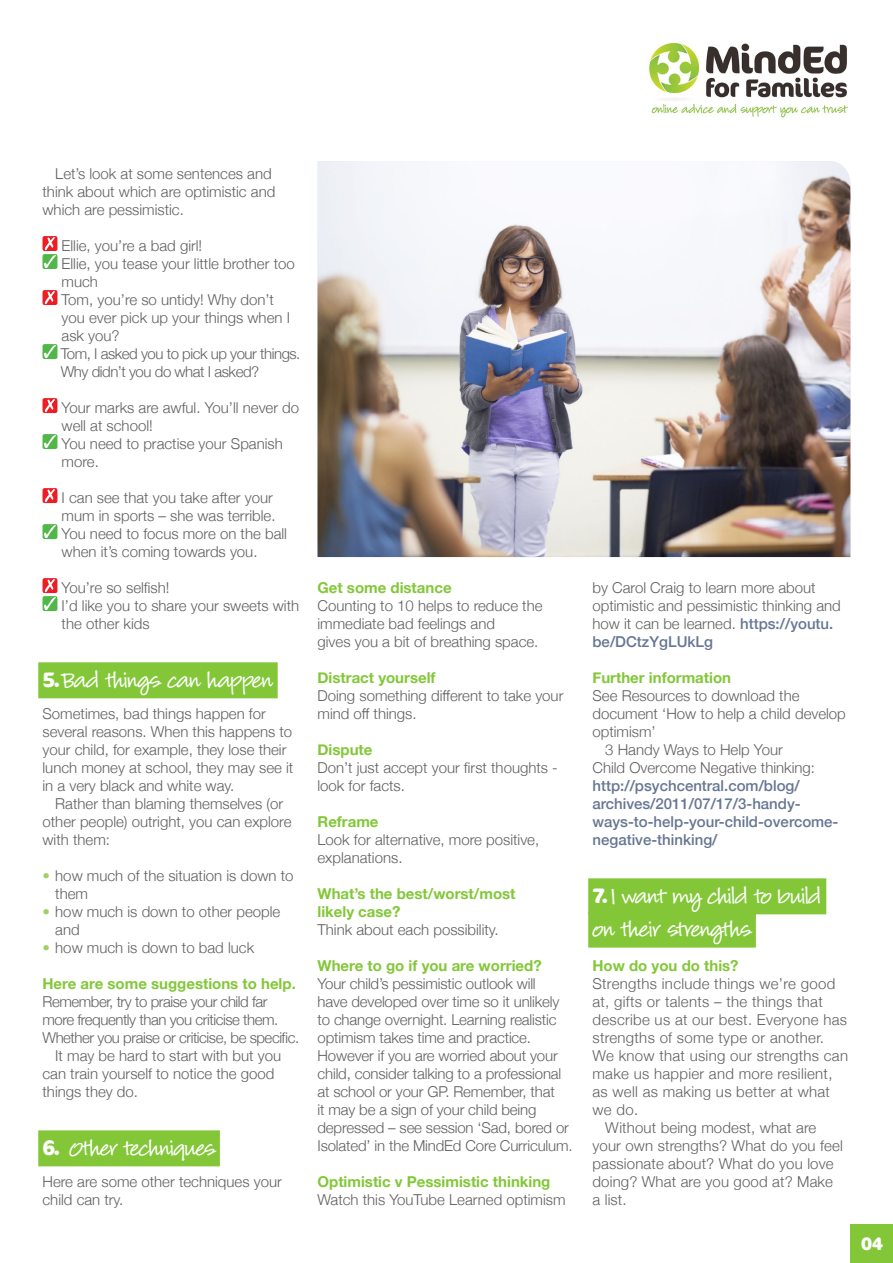
<style>
.page{position:relative;width:893px;height:1263px;background:#fff}
.page>*{position:absolute;margin:0;border:0;box-sizing:border-box;transform-origin:0 0}
.t1{font:34.5px/33.3px "Louisiana";letter-spacing:-.015em;color:#fff}
.t2{font:700 18px "Cocon OT";color:#fff}
.t3{font:300 15px/18px "Helvetica Neue";color:#625e5f}
.t4{font:300 15px "Helvetica Neue";letter-spacing:.02em;color:#625e5f}
.t5{font:700 15px/18px "Helvetica Neue";color:#83c739}
.t6{font:500 15px/18px "Helvetica Neue";color:#667693}
.t7{font:300 15px "Helvetica Neue";letter-spacing:-.03em;color:#625e5f}
.s1{font-family:"Cocon OT";font-weight:700;font-size:21px}
.s2{color:#9fd265}
.s3{font-weight:500;color:#667693}
</style>
<div class="page">
<img style="left:649px;top:43px;width:199px;height:75px">
<div style="left:588px;top:878px;width:238px;height:36px;background:#83c739"></div>
<div style="left:588px;top:911px;width:168px;height:36px;background:#83c739"></div>
<div style="left:38px;top:662px;width:240px;height:36px;background:#83c739"></div>
<div style="left:38px;top:1130px;width:182px;height:36px;background:#83c739"></div>
<svg style="left:43px;top:236px;width:14px;height:15px"></svg>
<div style="left:43px;top:254px;width:14px;height:15px;background:#50b848;border-radius:2px"></div>
<svg style="left:44px;top:237px;width:12px;height:31px"></svg>
<div style="left:43px;top:290px;width:14px;height:15px;background:#ed1d24;border-radius:2px"></div>
<svg style="left:45px;top:291px;width:10px;height:13px"></svg>
<svg style="left:43px;top:344px;width:14px;height:15px"></svg>
<svg style="left:44px;top:345px;width:12px;height:13px"></svg>
<div style="left:43px;top:398px;width:14px;height:15px;background:#ed1d24;border-radius:2px"></div>
<svg style="left:45px;top:399px;width:10px;height:13px"></svg>
<svg style="left:43px;top:434px;width:14px;height:15px"></svg>
<svg style="left:44px;top:435px;width:12px;height:13px"></svg>
<div style="left:43px;top:488px;width:14px;height:15px;background:#ed1d24;border-radius:2px"></div>
<svg style="left:45px;top:489px;width:10px;height:13px"></svg>
<svg style="left:43px;top:524px;width:14px;height:15px"></svg>
<svg style="left:44px;top:525px;width:12px;height:13px"></svg>
<svg style="left:43px;top:578px;width:14px;height:15px"></svg>
<div style="left:43px;top:596px;width:14px;height:15px;background:#50b848;border-radius:2px"></div>
<svg style="left:44px;top:579px;width:12px;height:31px"></svg>
<div style="left:850px;top:1224px;width:43px;height:39px;background:#83c739"></div>
<img style="left:317px;top:161px;width:533px;height:396px">
<p class="t3" style="left:43px;top:164px;width:234px;text-indent:13px">Let’s look at some sentences and think about which are optimistic and which are pessimistic.</p>
<p class="t3" style="left:61px;top:236px;width:241px">Ellie, you’re a bad girl!<br>Ellie, you tease your little brother too much<br>Tom, you’re so untidy! Why don’t<br>you ever pick up your things when I ask you?<br>Tom, I asked you to pick up your things.<br>Why didn’t you do what I asked?</p>
<p class="t3" style="left:62px;top:398px;width:239px">Your marks are awful. You’ll never do well at school!<br>You need to practise your Spanish more.</p>
<p class="t3" style="left:62px;top:488px;width:227px">I can see that you take after your mum in sports – she was terrible.<br>You need to focus more on the ball when it’s coming towards you.</p>
<p class="t3" style="left:62px;top:578px;width:239px">You’re so selfish!<br>I’d like you to share your sweets with the other kids</p>
<h1 class="t1" style="left:43px;top:658px;width:232px"><span class="s1">5.</span> Bad things can happen</h1>
<p class="t3" style="left:43px;top:704px;width:252px">Sometimes, bad things happen for several reasons. When this happens to your child, for example, they lose their lunch money at school, they may see it in a very black and white way.</p>
<p class="t3" style="left:43px;top:794px;width:250px;text-indent:13px">Rather than blaming themselves (or other people) outright, you can explore with them:</p>
<p class="t3" style="left:55px;top:866px;width:240px;text-indent:-13px"><span class="s2">•</span> how much of the situation is down to them</p>
<p class="t3" style="left:55px;top:902px;width:227px;text-indent:-13px"><span class="s2">•</span> how much is down to other people and</p>
<p class="t3" style="left:43px;top:938px;width:213px"><span class="s2">•</span> how much is down to bad luck</p>
<p class="t5" style="left:43px;top:975px;width:255px">Here are some suggestions to help.</p>
<p class="t7" style="left:43px;top:990px;width:227px">Remember, try to praise your child far</p>
<p class="t7" style="left:43px;top:1008px;width:237px">more frequently than you criticise them.</p>
<p class="t7" style="left:43px;top:1026px;width:258px">Whether you praise or criticise, be specific.</p>
<p class="t3" style="left:55px;top:1046px;width:227px">It may be hard to start with but you</p>
<p class="t3" style="left:43px;top:1064px;width:234px">can train yourself to notice the good</p>
<p class="t3" style="left:43px;top:1082px;width:97px">things they do.</p>
<h1 class="t1" style="left:43px;top:1126px;width:175px"><span class="s1">6.</span> Other techniques</h1>
<p class="t3" style="left:43px;top:1172px;width:241px">Here are some other techniques your child can try.</p>
<p class="t5" style="left:317px;top:579px;width:136px">Get some distance</p>
<p class="t3" style="left:317px;top:596px;width:227px">Counting to 10 helps to reduce the immediate bad feelings and<br>gives you a bit of breathing space.</p>
<p class="t5" style="left:317px;top:669px;width:120px">Distract yourself</p>
<p class="t3" style="left:317px;top:686px;width:247px">Doing something different to take your mind off things.</p>
<p class="t5" style="left:317px;top:741px;width:56px">Dispute</p>
<p class="t3" style="left:317px;top:758px;width:242px">Don’t just accept your first thoughts - look for facts.</p>
<p class="t5" style="left:317px;top:813px;width:63px">Reframe</p>
<p class="t3" style="left:317px;top:830px;width:223px">Look for alternative, more positive, explanations.</p>
<p class="t5" style="left:317px;top:885px;width:200px">What’s the best/worst/most likely case?</p>
<p class="t3" style="left:317px;top:920px;width:183px">Think about each possibility.</p>
<p class="t5" style="left:317px;top:957px;width:226px">Where to go if you are worried?</p>
<p class="t3" style="left:317px;top:974px;width:257px">Your child’s pessimistic outlook will<br>have developed over time so it unlikely to change overnight. Learning realistic optimism takes time and practice.<br>However if you are worried about your child, consider talking to a professional at school or your GP. Remember, that<br>it may be a sign of your child being depressed – see session ‘Sad, bored or Isolated’ in the MindEd Core Curriculum.</p>
<p class="t5" style="left:317px;top:1173px;width:234px">Optimistic v Pessimistic thinking</p>
<p class="t3" style="left:317px;top:1190px;width:250px">Watch this YouTube Learned optimism</p>
<p class="t3" style="left:592px;top:578px;width:250px">by Carol Craig to learn more about optimistic and pessimistic thinking and how it can be learned. <span class="s3">https://youtu. be/DCtzYgLUkLg</span></p>
<p class="t5" style="left:592px;top:669px;width:140px">Further information</p>
<p class="t3" style="left:592px;top:686px;width:209px">See Resources to download the</p>
<p class="t3" style="left:592px;top:704px;width:255px">document ‘How to help a child develop</p>
<p class="t3" style="left:592px;top:722px;width:65px">optimism’</p>
<p class="t3" style="left:605px;top:740px;width:179px">3 Handy Ways to Help Your</p>
<p class="t3" style="left:592px;top:758px;width:224px">Child Overcome Negative thinking:</p>
<p class="t6" style="left:592px;top:775px;width:247px">http://psychcentral.com/blog/ archives/2011/07/17/3-handy&shy;ways-to-help-your-child-overcome&shy;negative-thinking/</p>
<h1 class="t1" style="left:592px;top:874px;width:231px"><span class="s1">7.</span> I want my child to build on their strengths</h1>
<p class="t5" style="left:592px;top:957px;width:148px">How do you do this?</p>
<p class="t4" style="left:592px;top:972px;width:244px">Strengths include things we’re good</p>
<p class="t4" style="left:592px;top:990px;width:232px">at, gifts or talents – the things that</p>
<p class="t4" style="left:592px;top:1008px;width:256px">describe us at our best. Everyone has</p>
<p class="t4" style="left:592px;top:1026px;width:233px">strengths of some type or another.</p>
<p class="t4" style="left:592px;top:1044px;width:257px">We know that using our strengths can</p>
<p class="t4" style="left:592px;top:1062px;width:241px">make us happier and more resilient,</p>
<p class="t4" style="left:592px;top:1080px;width:239px">as well as making us better at what</p>
<p class="t3" style="left:592px;top:1100px;width:47px">we do.</p>
<p class="t3" style="left:605px;top:1118px;width:213px">Without being modest, what are</p>
<p class="t3" style="left:592px;top:1136px;width:252px">your own strengths? What do you feel</p>
<p class="t3" style="left:592px;top:1154px;width:243px">passionate about? What do you love</p>
<p class="t3" style="left:592px;top:1172px;width:242px">doing? What are you good at? Make</p>
<p class="t3" style="left:592px;top:1190px;width:36px">a list.</p>
<p class="t2" style="left:861px;top:1232px;width:24px">04</p>
</div>
